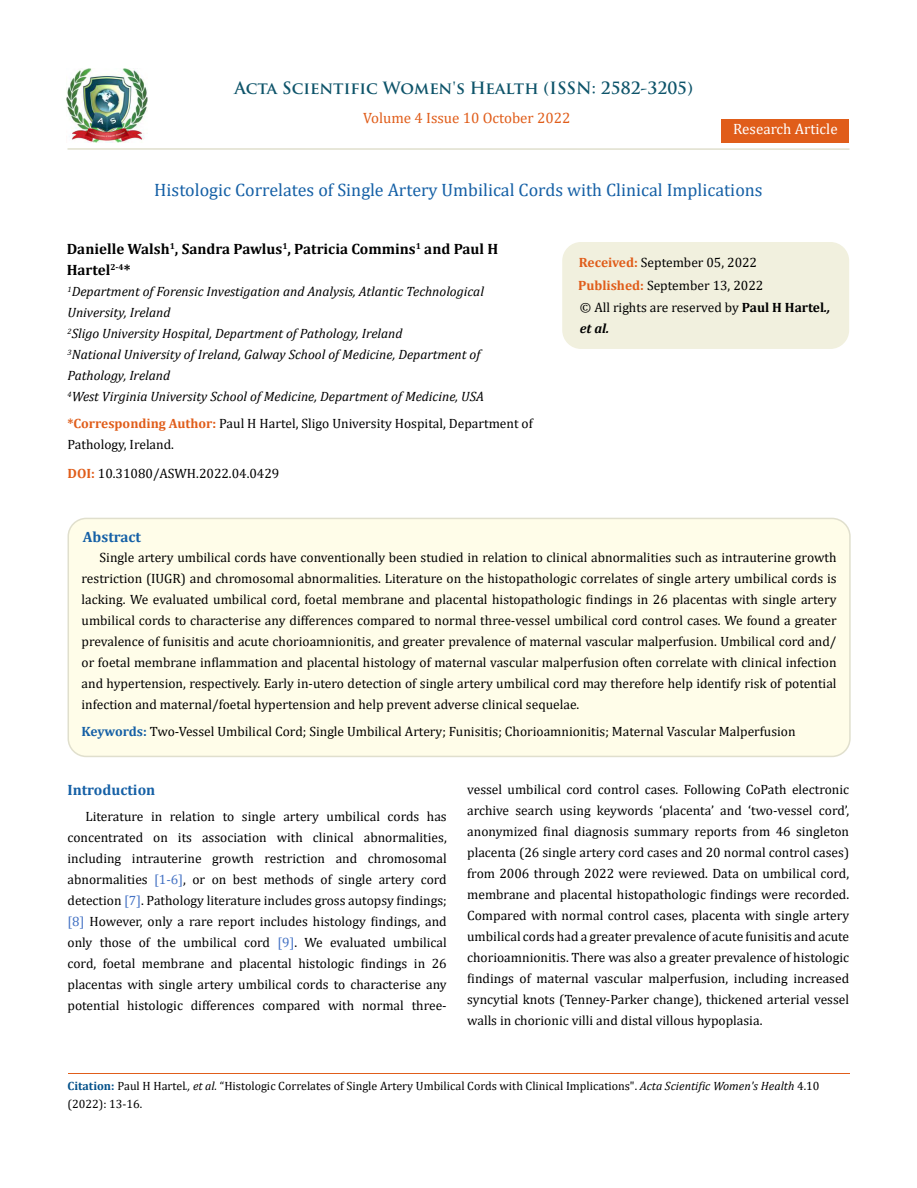
<style>
.page{position:relative;width:917px;height:1188px;background:#fff}
.page>*{position:absolute;margin:0;border:0;box-sizing:border-box;transform-origin:0 0}
.t1{font:18px "Cambria";color:#1560a6}
.t2{font:700 16.5px "Trajan Pro";color:#0e546a}
.t3{font:700 15px/21px "Cambria";color:#000}
.t4{font:15px "Cambria";color:#e05d1a}
.t5{font:700 15px "Cambria";color:#1560a6}
.t6{font:15px "Cambria";color:#fff}
.t7{font:13.5px/21px "Cambria";color:#000}
.t8{font:italic 13.5px/21px "Cambria";color:#000}
.t9{font:12px/18px "Cambria";color:#000}
.s1{font-weight:700;color:#e05d1a}
.s2{font-weight:700}
.s3{font-weight:700;font-style:italic}
.s4{font-weight:700;color:#1560a6}
.s5{color:#4472c4}
.s6{font-weight:700;color:#035089}
.s7{font-style:italic}
</style>
<div class="page">
<img style="left:67px;top:68px;width:80px;height:74px">
<div style="left:721px;top:119px;width:128px;height:23px;background:#e05d1a"></div>
<div style="left:563px;top:243px;width:285px;height:105px;background:#f1f0de;border-radius:18px"></div>
<div style="left:562px;top:242px;width:287px;height:107px;border:2px solid #f1f0de;border-radius:18px"></div>
<div style="left:68px;top:518px;width:781px;height:238px;background:#fffde9;border-radius:18px"></div>
<div style="left:67px;top:518px;width:783px;height:239px;border:2px solid #e0dfcd;border-radius:18px"></div>
<hr style="left:68px;top:1073px;width:781px;height:1px;background:#e05d1a">
<hr style="left:67px;top:148px;width:782px;height:2px;background:#e0dfcd">
<p class="t2" style="left:234px;top:77px;width:460px">Acta Scientific Women's Health (ISSN: 2582-3205)</p>
<p class="t4" style="left:363px;top:109px;width:209px">Volume 4 Issue 10 October 2022</p>
<p class="t6" style="left:733px;top:120px;width:106px">Research Article</p>
<h1 class="t1" style="left:154px;top:180px;width:610px">Histologic Correlates of Single Artery Umbilical Cords with Clinical Implications</h1>
<p class="t3" style="left:67px;top:238px;width:433px">Danielle Walsh<sup>1</sup>, Sandra Pawlus<sup>1</sup>, Patricia Commins<sup>1</sup> and Paul H<br>Hartel<sup>2-4</sup>*</p>
<p class="t8" style="left:67px;top:281px;width:418px"><sup>1</sup>Department of Forensic Investigation and Analysis, Atlantic Technological University, Ireland<br><sup>2</sup>Sligo University Hospital, Department of Pathology, Ireland<br><sup>3</sup>National University of Ireland, Galway School of Medicine, Department of Pathology, Ireland<br><sup>4</sup>West Virginia University School of Medicine, Department of Medicine, USA</p>
<p class="t7" style="left:67px;top:412px;width:467px"><span class="s1">*Corresponding Author:</span> Paul H Hartel, Sligo University Hospital, Department of<br>Pathology, Ireland.</p>
<p class="t7" style="left:67px;top:463px;width:213px"><span class="s1">DOI:</span> 10.31080/ASWH.2022.04.0429</p>
<p class="t7" style="left:578px;top:251px;width:187px;line-height:23px"><span class="s1">Received:</span> September 05, 2022<br><span class="s1">Published:</span> September 13, 2022</p>
<p class="t7" style="left:580px;top:297px;width:252px">© All rights are reserved by <span class="s2">Paul H Hartel</span><span class="s3">., et al.</span></p>
<p class="t5" style="left:83px;top:526px;width:60px">Abstract</p>
<p class="t7" style="left:82px;top:547px;width:756px;text-align:justify;text-indent:18px">Single artery umbilical cords have conventionally been studied in relation to clinical abnormalities such as intrauterine growth restriction (IUGR) and chromosomal abnormalities. Literature on the histopathologic correlates of single artery umbilical cords is lacking. We evaluated umbilical cord, foetal membrane and placental histopathologic findings in 26 placentas with single artery umbilical cords to characterise any differences compared to normal three-vessel umbilical cord control cases. We found a greater prevalence of funisitis and acute chorioamnionitis, and greater prevalence of maternal vascular malperfusion. Umbilical cord and/ or foetal membrane inflammation and placental histology of maternal vascular malperfusion often correlate with clinical infection and hypertension, respectively. Early in-utero detection of single artery umbilical cord may therefore help identify risk of potential infection and maternal/foetal hypertension and help prevent adverse clinical sequelae.</p>
<p class="t7" style="left:82px;top:721px;width:715px"><span class="s4">Keywords:</span> Two-Vessel Umbilical Cord; Single Umbilical Artery; Funisitis; Chorioamnionitis; Maternal Vascular Malperfusion</p>
<p class="t5" style="left:67px;top:780px;width:89px">Introduction</p>
<p class="t7" style="left:67px;top:806px;width:381px;text-align:justify;text-indent:18px">Literature in relation to single artery umbilical cords has concentrated on its association with clinical abnormalities, including intrauterine growth restriction and chromosomal abnormalities <span class="s5">[1-6]</span>, or on best methods of single artery cord detection <span class="s5">[7]</span>. Pathology literature includes gross autopsy findings; <span class="s5">[8]</span> However, only a rare report includes histology findings, and only those of the umbilical cord <span class="s5">[9]</span>. We evaluated umbilical cord, foetal membrane and placental histologic findings in 26 placentas with single artery umbilical cords to characterise any potential histologic differences compared with normal three-</p>
<p class="t7" style="left:467px;top:779px;width:383px;text-align:justify">vessel umbilical cord control cases. Following CoPath electronic archive search using keywords ‘placenta’ and ‘two-vessel cord’, anonymized final diagnosis summary reports from 46 singleton placenta (26 single artery cord cases and 20 normal control cases) from 2006 through 2022 were reviewed. Data on umbilical cord, membrane and placental histopathologic findings were recorded.<br>Compared with normal control cases, placenta with single artery umbilical cords had a greater prevalence of acute funisitis and acute chorioamnionitis. There was also a greater prevalence of histologic findings of maternal vascular malperfusion, including increased syncytial knots (Tenney-Parker change), thickened arterial vessel walls in chorionic villi and distal villous hypoplasia.</p>
<p class="t9" style="left:68px;top:1077px;width:753px"><span class="s6">Citation:</span> Paul H Hartel<span class="s7">., et al.</span> “Histologic Correlates of Single Artery Umbilical Cords with Clinical Implications". <span class="s7">Acta Scientific Women's Health</span> 4.10 (2022): 13-16.</p>
</div>
